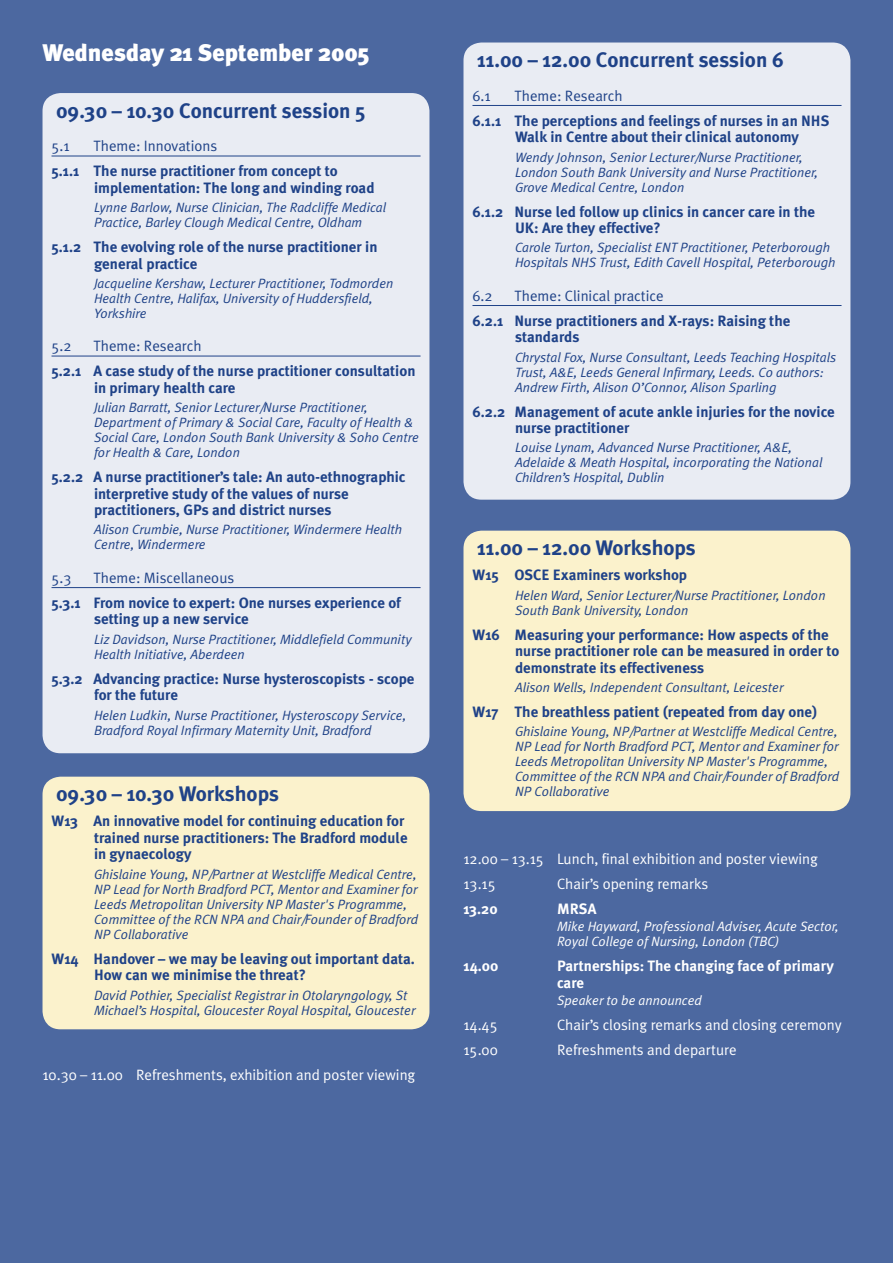
<style>
.page{position:relative;width:893px;height:1263px;background:#4c68a0}
.page>*{position:absolute;margin:0;border:0;box-sizing:border-box;transform-origin:0 0}
.Date{font:900 24px "Meta Plus";color:#fff}
.t1{font:700 21px "Meta Plus";color:#1f4288}
.t2{font:700 15px/16.5px "Meta Plus";color:#1f4288}
.Prog_Time{font:15px "Meta Plus Normal";color:#fff}
.Prog_Time-2{font:700 15px/16.5px "Meta Plus";color:#fff}
.t3{font:15px "Meta Plus Normal";color:#1f4288}
.t4{font:italic 13.5px/15px "Meta Plus Normal";color:#1f4288}
.Prog_Speaker{font:italic 13.5px/15px "Meta Plus Normal";color:#fff}
.s1{font-family:"Meta Plus Normal";font-weight:400}
</style>
<div class="page">
<div style="left:43px;top:93px;width:386px;height:660px;background:#e9ecf3"></div>
<hr style="left:52px;top:156px;width:369px;height:1px;background:#1f4288">
<hr style="left:52px;top:356px;width:369px;height:1px;background:#1f4288">
<hr style="left:52px;top:587px;width:369px;height:1px;background:#1f4288">
<div style="left:43px;top:777px;width:386px;height:252px;background:#fbf2cc"></div>
<div style="left:463px;top:43px;width:387px;height:457px;background:#e9ecf3"></div>
<hr style="left:472px;top:105px;width:369px;height:1px;background:#1f4288">
<hr style="left:472px;top:305px;width:369px;height:1px;background:#1f4288">
<div style="left:463px;top:531px;width:387px;height:280px;background:#fbf2cc"></div>
<p class="Date" style="left:43px;top:38px;width:328px">Wednesday 21 September 2005</p>
<p class="t1" style="left:56px;top:98px;width:311px">09.30 – 10.30 Concurrent session 5</p>
<p class="t3" style="left:52px;top:137px;width:20px">5.1</p>
<p class="t2" style="left:52px;top:134px;width:288px;line-height:25px;text-indent:42px"><span class="s1">Theme: Innovations<br></span>5.1.1 The nurse practitioner from concept to</p>
<p class="t2" style="left:94px;top:179px;width:282px">implementation: The long and winding road</p>
<p class="t4" style="left:94px;top:200px;width:294px">Lynne Barlow, Nurse Clinician, The Radcliffe Medical<br>Practice, Barley Clough Medical Centre, Oldham</p>
<p class="t2" style="left:94px;top:239px;width:285px;text-indent:-43px">5.1.2 The evolving role of the nurse practitioner in general practice</p>
<p class="t4" style="left:94px;top:276px;width:301px">Jacqueline Kershaw, Lecturer Practitioner, Todmorden<br>Health Centre, Halifax, University of Huddersfield,<br>Yorkshire</p>
<p class="t3" style="left:52px;top:338px;width:22px">5.2</p>
<p class="t2" style="left:52px;top:334px;width:365px;line-height:25px;text-indent:42px"><span class="s1">Theme: Research<br></span>5.2.1 A case study of the nurse practitioner consultation</p>
<p class="t2" style="left:94px;top:379px;width:143px">in primary health care</p>
<p class="t4" style="left:94px;top:400px;width:326px">Julian Barratt, Senior Lecturer/Nurse Practitioner, Department of Primary &amp; Social Care, Faculty of Health &amp; Social Care, London South Bank University &amp; Soho Centre for Health &amp; Care, London</p>
<p class="t2" style="left:94px;top:469px;width:313px;text-indent:-43px">5.2.2 A nurse practitioner’s tale: An auto-ethnographic interpretive study of the values of nurse practitioners, GPs and district nurses</p>
<p class="t4" style="left:94px;top:522px;width:309px">Alison Crumbie, Nurse Practitioner, Windermere Health<br>Centre, Windermere</p>
<p class="t3" style="left:52px;top:569px;width:22px">5.3</p>
<p class="t2" style="left:52px;top:565px;width:351px;line-height:25px;text-indent:42px"><span class="s1">Theme: Miscellaneous<br></span>5.3.1 From novice to expert: One nurses experience of</p>
<p class="t2" style="left:94px;top:611px;width:156px">setting up a new service</p>
<p class="t4" style="left:94px;top:631px;width:319px">Liz Davidson, Nurse Practitioner, Middlefield Community<br>Health Initiative, Aberdeen</p>
<p class="t2" style="left:94px;top:670px;width:322px;text-indent:-43px">5.3.2 Advancing practice: Nurse hysteroscopists - scope for the future</p>
<p class="t4" style="left:94px;top:707px;width:314px">Helen Ludkin, Nurse Practitioner, Hysteroscopy Service,<br>Bradford Royal Infirmary Maternity Unit, Bradford</p>
<p class="t1" style="left:56px;top:782px;width:224px">09.30 – 10.30 Workshops</p>
<p class="t2" style="left:94px;top:813px;width:315px;text-indent:-43px">W13 An innovative model for continuing education for trained nurse practitioners: The Bradford module in gynaecology</p>
<p class="t4" style="left:94px;top:866px;width:326px">Ghislaine Young, NP/Partner at Westcliffe Medical Centre, NP Lead for North Bradford PCT, Mentor and Examiner for Leeds Metropolitan University NP Master's Programme, Committee of the RCN NPA and Chair/Founder of Bradford NP Collaborative</p>
<p class="t2" style="left:94px;top:950px;width:322px;text-indent:-43px">W14 Handover – we may be leaving out important data.<br>How can we minimise the threat?</p>
<p class="t4" style="left:94px;top:987px;width:323px">David Pothier, Specialist Registrar in Otolaryngology, St<br>Michael’s Hospital, Gloucester Royal Hospital, Gloucester</p>
<p class="Prog_Time" style="left:43px;top:1066px;width:374px">10.30 – 11.00 Refreshments, exhibition and poster viewing</p>
<p class="t1" style="left:477px;top:48px;width:308px">11.00 – 12.00 Concurrent session 6</p>
<p class="t3" style="left:472px;top:87px;width:20px">6.1</p>
<p class="t2" style="left:472px;top:83px;width:359px;line-height:25px;text-indent:42px"><span class="s1">Theme: Research<br></span>6.1.1 The perceptions and feelings of nurses in an NHS</p>
<p class="t2" style="left:515px;top:129px;width:286px">Walk in Centre about their clinical autonomy</p>
<p class="t4" style="left:515px;top:149px;width:305px">Wendy Johnson, Senior Lecturer/Nurse Practitioner,<br>London South Bank University and Nurse Practitioner,<br>Grove Medical Centre, London</p>
<p class="t2" style="left:515px;top:203px;width:302px;text-indent:-43px">6.1.2 Nurse led follow up clinics in cancer care in the<br>UK: Are they effective?</p>
<p class="t4" style="left:515px;top:240px;width:322px">Carole Turton, Specialist ENT Practitioner, Peterborough<br>Hospitals NHS Trust, Edith Cavell Hospital, Peterborough</p>
<p class="t3" style="left:472px;top:287px;width:22px">6.2</p>
<p class="t2" style="left:472px;top:283px;width:319px;line-height:25px;text-indent:42px"><span class="s1">Theme: Clinical practice<br></span>6.2.1 Nurse practitioners and X-rays: Raising the</p>
<p class="t2" style="left:515px;top:329px;width:66px">standards</p>
<p class="t4" style="left:515px;top:349px;width:323px">Chrystal Fox, Nurse Consultant, Leeds Teaching Hospitals<br>Trust, A&amp;E, Leeds General Infirmary, Leeds. Co authors:<br>Andrew Firth, Alison O’Connor, Alison Sparling</p>
<p class="t2" style="left:515px;top:403px;width:321px;text-indent:-43px">6.2.2 Management of acute ankle injuries for the novice nurse practitioner</p>
<p class="t4" style="left:515px;top:440px;width:309px">Louise Lynam, Advanced Nurse Practitioner, A&amp;E,<br>Adelaide &amp; Meath Hospital, incorporating the National<br>Children’s Hospital, Dublin</p>
<p class="t1" style="left:477px;top:536px;width:220px">11.00 – 12.00 Workshops</p>
<p class="t2" style="left:472px;top:567px;width:216px">W15 OSCE Examiners workshop</p>
<p class="t4" style="left:515px;top:587px;width:312px">Helen Ward, Senior Lecturer/Nurse Practitioner, London<br>South Bank University, London</p>
<p class="t2" style="left:515px;top:626px;width:326px;text-indent:-43px">W16 Measuring your performance: How aspects of the nurse practitioner role can be measured in order to demonstrate its effectiveness</p>
<p class="t4" style="left:515px;top:680px;width:270px">Alison Wells, Independent Consultant, Leicester</p>
<p class="t2" style="left:472px;top:703px;width:346px">W17 The breathless patient (repeated from day one)</p>
<p class="t4" style="left:515px;top:724px;width:326px">Ghislaine Young, NP/Partner at Westcliffe Medical Centre, NP Lead for North Bradford PCT, Mentor and Examiner for Leeds Metropolitan University NP Master's Programme, Committee of the RCN NPA and Chair/Founder of Bradford NP Collaborative</p>
<p class="Prog_Time" style="left:463px;top:850px;width:356px">12.00 – 13.15 Lunch, final exhibition and poster viewing</p>
<p class="Prog_Time" style="left:463px;top:875px;width:34px">13.15</p>
<p class="Prog_Time" style="left:557px;top:875px;width:153px">Chair’s opening remarks</p>
<p class="Prog_Time-2" style="left:463px;top:901px;width:36px">13.20</p>
<p class="Prog_Time-2" style="left:557px;top:901px;width:41px">MRSA</p>
<p class="Prog_Speaker" style="left:557px;top:919px;width:283px">Mike Hayward, Professional Adviser, Acute Sector,<br>Royal College of Nursing, London (TBC)</p>
<p class="Prog_Time-2" style="left:463px;top:958px;width:36px">14.00</p>
<p class="Prog_Time-2" style="left:557px;top:958px;width:278px">Partnerships: The changing face of primary care</p>
<p class="Prog_Speaker" style="left:557px;top:993px;width:146px">Speaker to be announced</p>
<p class="Prog_Time" style="left:463px;top:1016px;width:36px">14.45</p>
<p class="Prog_Time" style="left:557px;top:1016px;width:286px">Chair’s closing remarks and closing ceremony</p>
<p class="Prog_Time" style="left:463px;top:1041px;width:36px">15.00</p>
<p class="Prog_Time" style="left:557px;top:1041px;width:181px">Refreshments and departure</p>
</div>
